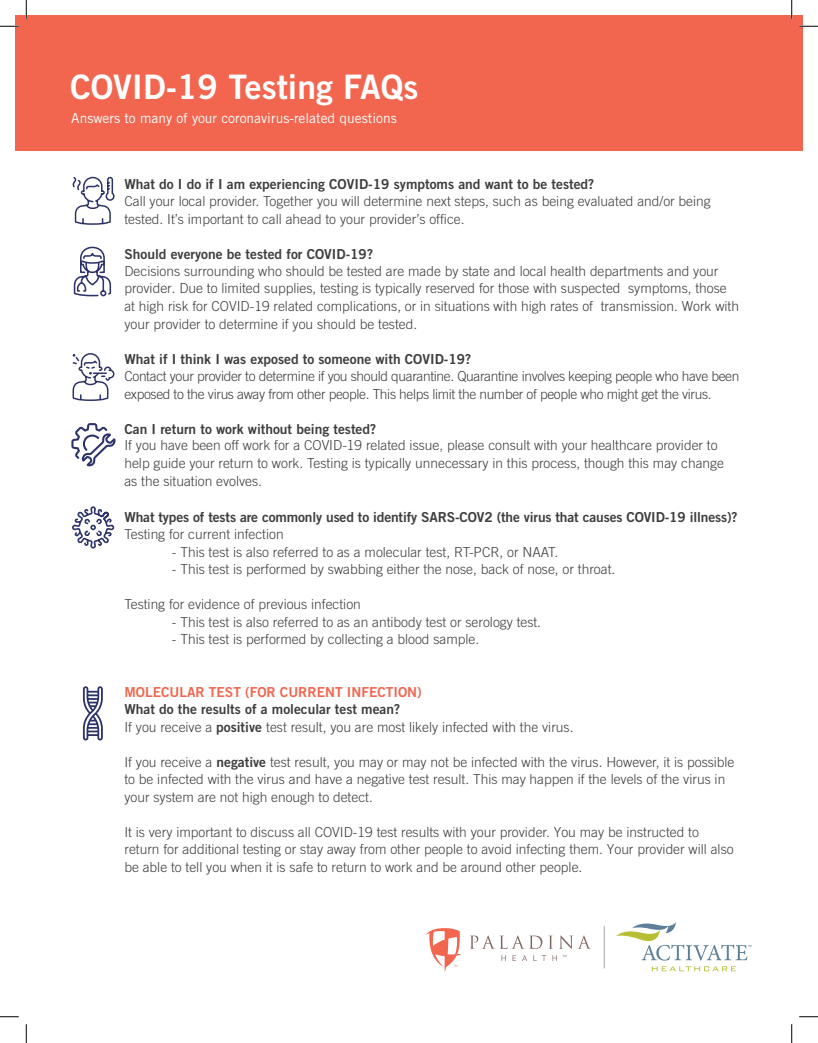
<style>
.page{position:relative;width:818px;height:1043px;background:#fff}
.page>*{position:absolute;margin:0;border:0;box-sizing:border-box;transform-origin:0 0}
.t1{font:33.75px "Trade Gothic LT Std Bd 2";color:#fff}
.t2{font:300 13.75px/17.5px "Trade Gothic LT Std";color:#3e3e3f}
.t3{font:13.75px "Trade Gothic LT Std Bd 2";color:#3e3e3f}
.t4{font:300 13.75px/17.6px "Trade Gothic LT Std";letter-spacing:-.025em;color:#3e3e3f}
.t5{font:13.75px "Trade Gothic LT Std";color:#fff}
.t6{font:13.75px "Trade Gothic LT Std Bd 2";color:#f2664f}
.s1{font-family:"Trade Gothic LT Std Bd 2";font-weight:400}
</style>
<div class="page">
<div style="left:15px;top:15px;width:787px;height:135px;background:#f2664f"></div>
<svg style="left:72px;top:176px;width:43px;height:49px"></svg>
<svg style="left:73px;top:246px;width:39px;height:51px"></svg>
<svg style="left:72px;top:506px;width:43px;height:43px"></svg>
<svg style="left:71px;top:423px;width:45px;height:43px"></svg>
<svg style="left:72px;top:353px;width:43px;height:48px"></svg>
<svg style="left:83px;top:686px;width:20px;height:54px"></svg>
<svg style="left:426px;top:928px;width:36px;height:43px"></svg>
<svg style="left:470px;top:935px;width:119px;height:13px"></svg>
<svg style="left:501px;top:955px;width:65px;height:5px"></svg>
<svg style="left:651px;top:966px;width:85px;height:5px"></svg>
<svg style="left:616px;top:922px;width:135px;height:38px"></svg>
<hr style="left:603px;top:926px;width:2px;height:42px;background:#bcbdc0">
<svg style="left:0;top:25px;width:19px;height:2px"></svg>
<svg style="left:799px;top:25px;width:19px;height:2px"></svg>
<svg style="left:0;top:1016px;width:19px;height:1px"></svg>
<svg style="left:799px;top:1016px;width:19px;height:1px"></svg>
<svg style="left:25px;top:0;width:2px;height:19px"></svg>
<svg style="left:25px;top:1024px;width:2px;height:18px"></svg>
<svg style="left:791px;top:0;width:1px;height:19px"></svg>
<svg style="left:791px;top:1024px;width:1px;height:18px"></svg>
<h1 class="t1" style="left:70px;top:66px;width:350px">COVID-19 Testing FAQs</h1>
<p class="t5" style="left:71px;top:109px;width:327px">Answers to many of your coronavirus-related questions</p>
<p class="t3" style="left:124px;top:175px;width:471px">What do I do if I am experiencing COVID-19 symptoms and want to be tested?</p>
<p class="t2" style="left:124px;top:192px;width:587px">Call your local provider. Together you will determine next steps, such as being evaluated and/or being tested. It’s important to call ahead to your provider’s office.</p>
<p class="t3" style="left:124px;top:245px;width:250px">Should everyone be tested for COVID-19?</p>
<p class="t2" style="left:124px;top:263px;width:603px;line-height:16.6px">Decisions surrounding who should be tested are made by state and local health departments and your provider. Due to limited supplies, testing is typically reserved for those with suspected symptoms, those</p>
<p class="t2" style="left:124px;top:297px;width:616px">at high risk for COVID-19 related complications, or in situations with high rates of transmission. Work with your provider to determine if you should be tested.</p>
<p class="t3" style="left:124px;top:350px;width:348px">What if I think I was exposed to someone with COVID-19?</p>
<p class="t4" style="left:124px;top:367px;width:616px">Contact your provider to determine if you should quarantine. Quarantine involves keeping people who have been exposed to the virus away from other people. This helps limit the number of people who might get the virus.</p>
<p class="t3" style="left:124px;top:420px;width:253px">Can I return to work without being tested?</p>
<p class="t2" style="left:124px;top:436px;width:601px;line-height:18px">If you have been off work for a COVID-19 related issue, please consult with your healthcare provider to help guide your return to work. Testing is typically unnecessary in this process, though this may change as the situation evolves.</p>
<p class="t3" style="left:124px;top:508px;width:614px">What types of tests are commonly used to identify SARS-COV2 (the virus that causes COVID-19 illness)?</p>
<p class="t2" style="left:124px;top:525px;width:161px">Testing for current infection</p>
<p class="t2" style="left:172px;top:542px;width:388px">- This test is also referred to as a molecular test, RT-PCR, or NAAT.</p>
<p class="t2" style="left:172px;top:560px;width:445px">- This test is performed by swabbing either the nose, back of nose, or throat.</p>
<p class="t2" style="left:124px;top:595px;width:238px">Testing for evidence of previous infection</p>
<p class="t2" style="left:172px;top:612px;width:370px">- This test is also referred to as an antibody test or serology test.</p>
<p class="t2" style="left:172px;top:630px;width:309px">- This test is performed by collecting a blood sample.</p>
<p class="t6" style="left:124px;top:683px;width:299px">MOLECULAR TEST (FOR CURRENT INFECTION)</p>
<p class="t3" style="left:124px;top:700px;width:277px">What do the results of a molecular test mean?</p>
<p class="t2" style="left:124px;top:717px;width:450px">If you receive a <span class="s1">positive</span> test result, you are most likely infected with the virus.</p>
<p class="t2" style="left:124px;top:752px;width:611px">If you receive a <span class="s1">negative</span> test result, you may or may not be infected with the virus. However, it is possible to be infected with the virus and have a negative test result. This may happen if the levels of the virus in your system are not high enough to detect.</p>
<p class="t2" style="left:124px;top:822px;width:610px">It is very important to discuss all COVID-19 test results with your provider. You may be instructed to return for additional testing or stay away from other people to avoid infecting them. Your provider will also be able to tell you when it is safe to return to work and be around other people.</p>
</div>
